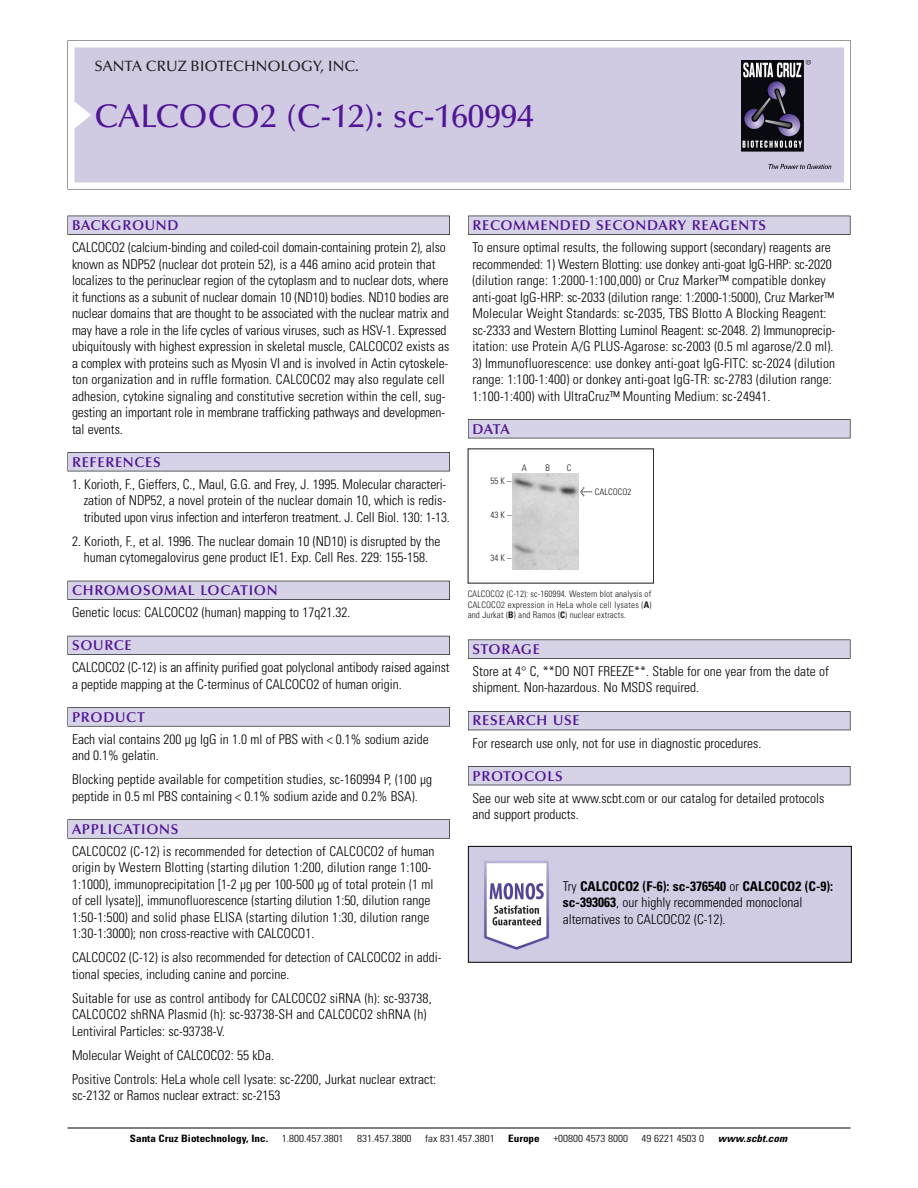
<style>
.page{position:relative;width:918px;height:1188px;background:#fff}
.page>*{position:absolute;margin:0;border:0;box-sizing:border-box;transform-origin:0 0}
.t1{font:500 33px "Optima";color:#511695}
.t2{font:500 15px "Optima";color:#231f20}
.t3{font:600 14.25px "Optima";letter-spacing:.05em;color:#511695}
.t4{font:300 condensed 13.5px/16.5px "Univers";color:#000}
.t5{font:300 condensed 10.2px "Univers";color:#000;scale:1.1 1}
.t6{font:700 condensed 10.2px "Univers";color:#000;scale:1.1 1}
.t7{font:italic 700 condensed 10.2px "Univers";letter-spacing:.005em;color:#000;scale:1.1 1}
.t8{font:9px/10.5px "Univers Condensed Light+EWLONI";letter-spacing:.015em;color:#191919;text-align:justify}
.s1{font-family:"Meta Plus Book Roman+AINHKE";font-size:10.5px}
.s2{font-family:"Univers Condensed Bold+OPDQRI"}
.s3{font-weight:700}
</style>
<div class="page">
<svg style="left:68px;top:40px;width:783px;height:149px"></svg>
<div style="left:74px;top:47px;width:770px;height:135px;background:#d1cae3"></div>
<img style="left:741px;top:60px;width:90px;height:108px">
<div style="left:68px;top:216px;width:382px;height:19px;background:#525155"></div>
<div style="left:68px;top:216px;width:381px;height:18px;background:#d7d3e7"></div>
<div style="left:68px;top:452px;width:382px;height:19px;background:#525155"></div>
<div style="left:68px;top:453px;width:381px;height:18px;background:#d7d3e7"></div>
<div style="left:68px;top:581px;width:382px;height:19px;background:#525158"></div>
<div style="left:68px;top:581px;width:381px;height:18px;background:#d7d3e7"></div>
<div style="left:68px;top:636px;width:382px;height:19px;background:#54535a"></div>
<div style="left:68px;top:636px;width:381px;height:18px;background:#d7d3e7"></div>
<svg style="left:68px;top:707px;width:382px;height:20px"></svg>
<div style="left:68px;top:708px;width:381px;height:18px;background:#d7d3e7"></div>
<div style="left:68px;top:819px;width:382px;height:20px;background:#626263"></div>
<div style="left:68px;top:820px;width:381px;height:18px;background:#d7d3e7"></div>
<div style="left:468px;top:216px;width:382px;height:19px;background:#525155"></div>
<div style="left:468px;top:216px;width:382px;height:18px;background:#d7d3e7"></div>
<div style="left:468px;top:419px;width:382px;height:19px;background:#525155"></div>
<div style="left:468px;top:420px;width:382px;height:18px;background:#d7d3e7"></div>
<div style="left:468px;top:640px;width:382px;height:19px;background:#575759"></div>
<div style="left:468px;top:640px;width:382px;height:18px;background:#d7d3e7"></div>
<div style="left:468px;top:711px;width:382px;height:19px;background:#525158"></div>
<div style="left:468px;top:712px;width:382px;height:18px;background:#d7d3e7"></div>
<div style="left:468px;top:766px;width:382px;height:19px;background:#525156"></div>
<div style="left:468px;top:767px;width:382px;height:18px;background:#d7d3e7"></div>
<hr style="left:68px;top:1128px;width:782px;height:1px;background:#000">
<img style="left:513px;top:474px;width:65px;height:95px">
<img style="left:470px;top:848px;width:380px;height:113px">
<div style="left:468px;top:846px;width:384px;height:117px;border:1px solid #000"></div>
<p class="t2" style="left:94px;top:61px;width:266px">SANTA CRUZ BIOTECHNOLOGY, INC.</p>
<h1 class="t1" style="left:94px;top:103px;width:441px">CALCOCO2 (C-12): sc-160994</h1>
<p class="t3" style="left:72px;top:219px;width:108px">BACKGROUND</p>
<p class="t4" style="left:72px;top:240px;width:379px">CALCOCO2 (calcium-binding and coiled-coil domain-containing protein 2), also known as NDP52 (nuclear dot protein 52), is a 446 amino acid protein that localizes to the perinuclear region of the cytoplasm and to nuclear dots, where it functions as a subunit of nuclear domain 10 (ND10) bodies. ND10 bodies are nuclear domains that are thought to be associated with the nuclear matrix and may have a role in the life cycles of various viruses, such as HSV-1. Expressed ubiquitously with highest expression in skeletal muscle, CALCOCO2 exists as a complex with proteins such as Myosin VI and is involved in Actin cytoskele&shy;ton organization and in ruffle formation. CALCOCO2 may also regulate cell adhesion, cytokine signaling and constitutive secretion within the cell, sug&shy;gesting an important role in membrane trafficking pathways and developmen&shy;tal events.</p>
<p class="t3" style="left:72px;top:456px;width:90px">REFERENCES</p>
<p class="t4" style="left:84px;top:477px;width:368px;text-indent:-12px">1. Korioth, F., Gieffers, C., Maul, G.G. and Frey, J. 1995. Molecular characteri&shy;zation of NDP52, a novel protein of the nuclear domain 10, which is redis&shy;tributed upon virus infection and interferon treatment. J. Cell Biol. 130: 1-13.</p>
<p class="t4" style="left:72px;top:534px;width:370px;text-align:center">2. Korioth, F., et al. 1996. The nuclear domain 10 (ND10) is disrupted by the human cytomegalovirus gene product IE1. Exp. Cell Res. 229: 155-158.</p>
<p class="t3" style="left:72px;top:585px;width:207px">CHROMOSOMAL LOCATION</p>
<p class="t4" style="left:72px;top:605px;width:280px">Genetic locus: CALCOCO2 (human) mapping to 17q21.32.</p>
<p class="t3" style="left:72px;top:640px;width:61px">SOURCE</p>
<p class="t4" style="left:72px;top:660px;width:379px">CALCOCO2 (C-12) is an affinity purified goat polyclonal antibody raised against a peptide mapping at the C-terminus of CALCOCO2 of human origin.</p>
<p class="t3" style="left:72px;top:711px;width:74px">PRODUCT</p>
<p class="t4" style="left:72px;top:732px;width:358px">Each vial contains 200 µg IgG in 1.0 ml of PBS with &lt; 0.1% sodium azide and 0.1% gelatin.</p>
<p class="t4" style="left:72px;top:772px;width:362px">Blocking peptide available for competition studies, sc-160994 P, (100 µg peptide in 0.5 ml PBS containing &lt; 0.1% sodium azide and 0.2% BSA).</p>
<p class="t3" style="left:72px;top:823px;width:108px">APPLICATIONS</p>
<p class="t4" style="left:72px;top:844px;width:364px">CALCOCO2 (C-12) is recommended for detection of CALCOCO2 of human origin by Western Blotting (starting dilution 1:200, dilution range 1:100- 1:1000), immunoprecipitation [1-2 µg per 100-500 µg of total protein (1 ml of cell lysate)], immunofluorescence (starting dilution 1:50, dilution range 1:50-1:500) and solid phase ELISA (starting dilution 1:30, dilution range 1:30-1:3000); non cross-reactive with CALCOCO1.</p>
<p class="t4" style="left:72px;top:950px;width:371px">CALCOCO2 (C-12) is also recommended for detection of CALCOCO2 in addi&shy;tional species, including canine and porcine.</p>
<p class="t4" style="left:72px;top:991px;width:361px">Suitable for use as control antibody for CALCOCO2 siRNA (h): sc-93738,<br>CALCOCO2 shRNA Plasmid (h): sc-93738-SH and CALCOCO2 shRNA (h)<br>Lentiviral Particles: sc-93738-V.</p>
<p class="t4" style="left:72px;top:1044px;width:366px;line-height:24px">Molecular Weight of CALCOCO2: 55 kDa.<br>Positive Controls: HeLa whole cell lysate: sc-2200, Jurkat nuclear extract:</p>
<p class="t4" style="left:72px;top:1088px;width:210px">sc-2132 or Ramos nuclear extract: sc-2153</p>
<p class="t3" style="left:473px;top:219px;width:295px">RECOMMENDED SECONDARY REAGENTS</p>
<p class="t4" style="left:473px;top:240px;width:364px">To ensure optimal results, the following support (secondary) reagents are recommended: 1) Western Blotting: use donkey anti-goat IgG-HRP: sc-2020 (dilution range: 1:2000-1:100,000) or Cruz Marker™ compatible donkey anti-goat IgG-HRP: sc-2033 (dilution range: 1:2000-1:5000), Cruz Marker™ Molecular Weight Standards: sc-2035, TBS Blotto A Blocking Reagent: sc-2333 and Western Blotting Luminol Reagent: sc-2048. 2) Immunoprecip&shy;itation: use Protein A/G PLUS-Agarose: sc-2003 (0.5 ml agarose/2.0 ml).</p>
<p class="t4" style="left:473px;top:356px;width:364px">3) Immunofluorescence: use donkey anti-goat IgG-FITC: sc-2024 (dilution range: 1:100-1:400) or donkey anti-goat IgG-TR: sc-2783 (dilution range:<br>1:100-1:400) with UltraCruz™ Mounting Medium: sc-24941.</p>
<p class="t3" style="left:473px;top:423px;width:39px">DATA</p>
<p class="t8" style="left:491px;top:477px;width:22px">55K–</p>
<p class="t8" style="left:491px;top:510px;width:22px">43K–</p>
<p class="t8" style="left:491px;top:553px;width:22px">34K–</p>
<p class="t8" style="left:522px;top:463px;width:7px">A</p>
<p class="t8" style="left:545px;top:463px;width:6px">B</p>
<p class="t8" style="left:567px;top:463px;width:6px">C</p>
<p class="t8" style="left:580px;top:487px;width:53px"><span class="s1">&lt;</span> CALCOCO2</p>
<p class="t8" style="left:468px;top:590px;width:185px">CALCOCO2 (C-12): sc-160994. Western blot analysis of CALCOCO2 expression in HeLa whole cell lysates (<span class="s2">A</span>) and Jurkat (<span class="s2">B</span>) and Ramos (<span class="s2">C</span>) nuclear extracts.</p>
<p class="t3" style="left:473px;top:643px;width:69px">STORAGE</p>
<p class="t4" style="left:473px;top:664px;width:358px">Store at 4° C, **DO NOT FREEZE**. Stable for one year from the date of shipment. Non-hazardous. No MSDS required.</p>
<p class="t3" style="left:473px;top:715px;width:109px">RESEARCH USE</p>
<p class="t4" style="left:473px;top:736px;width:290px">For research use only, not for use in diagnostic procedures.</p>
<p class="t3" style="left:473px;top:770px;width:92px">PROTOCOLS</p>
<p class="t4" style="left:473px;top:791px;width:353px">See our web site at www.scbt.com or our catalog for detailed protocols and support products.</p>
<p class="t4" style="left:563px;top:879px;width:272px">Try <span class="s3">CALCOCO2 (F-6): sc-376540</span> or <span class="s3">CALCOCO2 (C-9): sc-393063</span>, our highly recommended monoclonal alternatives to CALCOCO2 (C-12).</p>
<p class="t6" style="left:130px;top:1135px;width:127px">Santa Cruz Biotechnology, Inc.</p>
<p class="t5" style="left:282px;top:1135px;width:58px">1.800.457.3801</p>
<p class="t5" style="left:357px;top:1135px;width:51px">831.457.3800</p>
<p class="t5" style="left:425px;top:1135px;width:65px">fax 831.457.3801</p>
<p class="t6" style="left:508px;top:1135px;width:30px">Europe</p>
<p class="t5" style="left:553px;top:1135px;width:69px">+00800 4573 8000</p>
<p class="t5" style="left:642px;top:1135px;width:58px">49 6221 4503 0</p>
<p class="t7" style="left:718px;top:1135px;width:64px">www.scbt.com</p>
</div>
